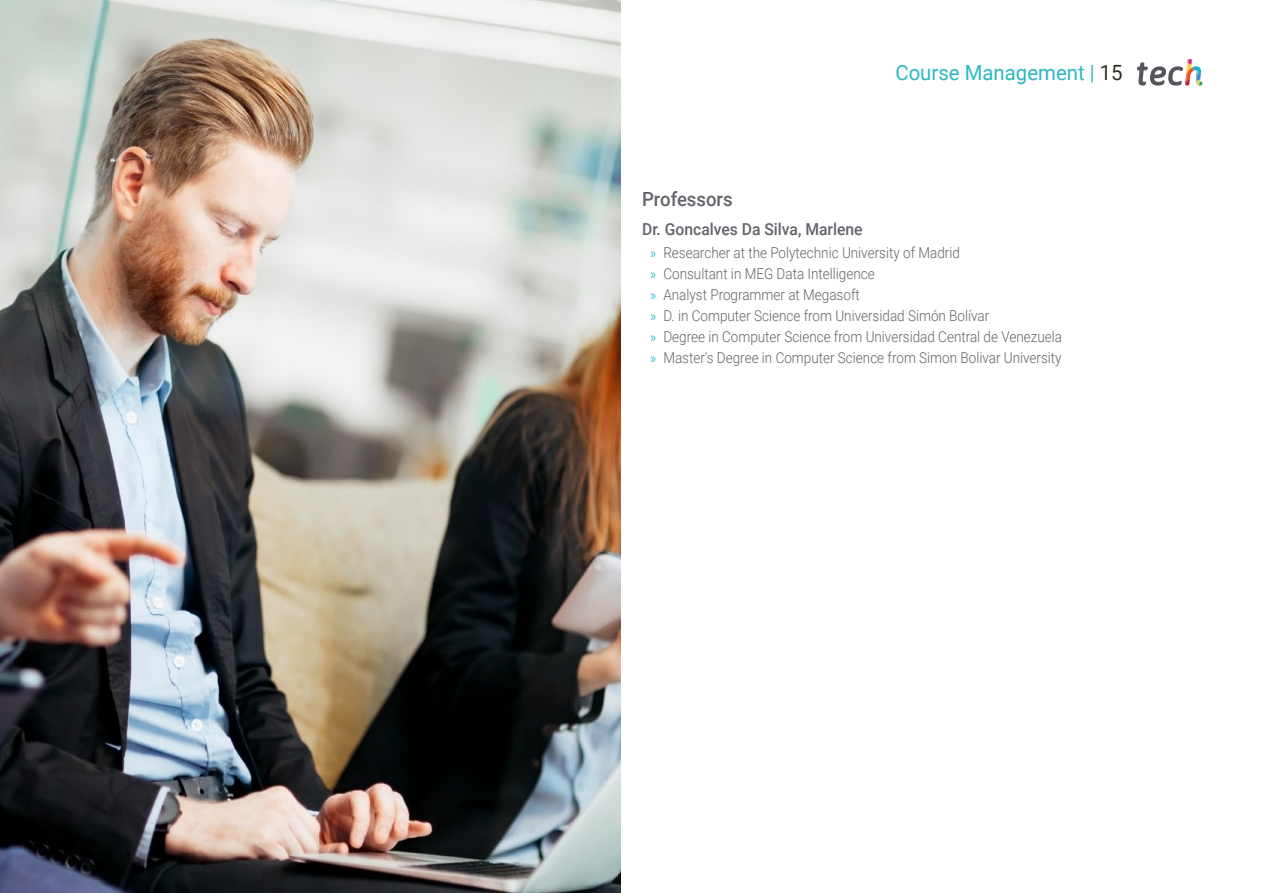
<style>
.page{position:relative;width:1263px;height:893px;background:#fff}
.page>*{position:absolute;margin:0;border:0;box-sizing:border-box;transform-origin:0 0}
.Sección___Pag{font:21px "Roboto";color:#2db8c5}
.Subtítulo_Pag{font:500 19.5px "Roboto";color:#61646a;scale:.95 1}
.Autor_ok{font:500 16.5px "Roboto";color:#61646a;scale:.95 1}
.t1{font:300 15px "Roboto";color:#61646a;scale:.9 1}
.s1{color:#312e20}
.s2{font-family:"Myriad Pro";font-weight:400;color:#2db8c5}
</style>
<div class="page">
<img style="left:0;top:0;width:621px;height:893px">
<svg style="left:1137px;top:59px;width:65px;height:27px"></svg>
<p class="Sección___Pag" style="left:895px;top:57px;width:229px">Course Management | <span class="s1">15</span></p>
<p class="Subtítulo_Pag" style="left:642px;top:185px;width:97px">Professors</p>
<p class="Autor_ok" style="left:642px;top:218px;width:234px">Dr. Goncalves Da Silva, Marlene</p>
<p class="t1" style="left:651px;top:242px;width:345px"><span class="s2">»</span> Researcher at the Polytechnic University of Madrid</p>
<p class="t1" style="left:651px;top:263px;width:250px"><span class="s2">»</span> Consultant in MEG Data Intelligence</p>
<p class="t1" style="left:651px;top:284px;width:234px"><span class="s2">»</span> Analyst Programmer at Megasoft</p>
<p class="t1" style="left:651px;top:305px;width:378px"><span class="s2">»</span> D. in Computer Science from Universidad Simón Bolívar</p>
<p class="t1" style="left:651px;top:326px;width:459px"><span class="s2">»</span> Degree in Computer Science from Universidad Central de Venezuela</p>
<p class="t1" style="left:651px;top:347px;width:458px"><span class="s2">»</span> Master's Degree in Computer Science from Simon Bolivar University</p>
</div>
